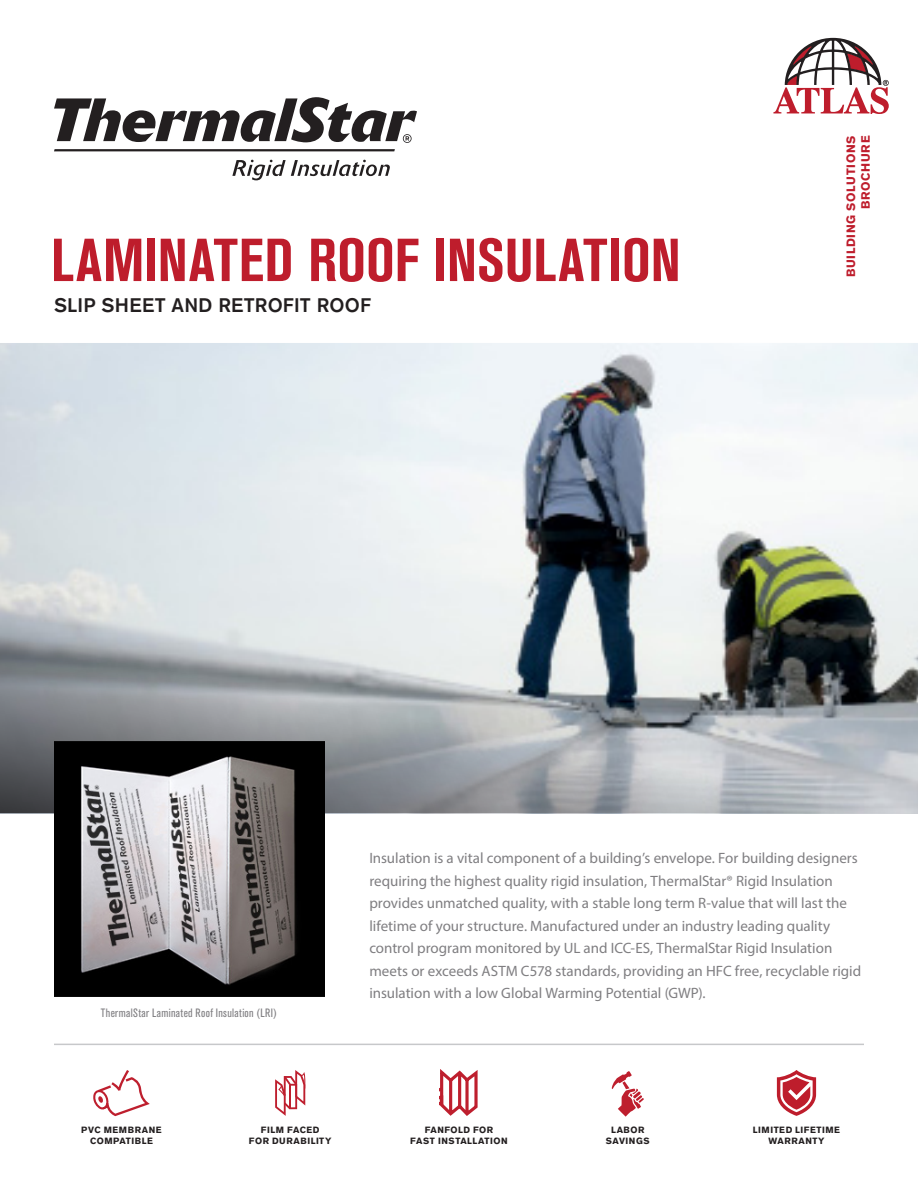
<style>
.page{position:relative;width:918px;height:1188px;background:#fff}
.page>*{position:absolute;margin:0;border:0;box-sizing:border-box;transform-origin:0 0}
.Headline{font:700 condensed 60px "Akzidenz Grotesk BE";color:#be1d2c}
.Light_Subhead{font:500 19.5px "Akzidenz Grotesk BE";letter-spacing:.01em;color:#231f20}
.Body_Copy{font:15px/22.5px "Myriad Pro";color:#7f7e81}
.t1{font:condensed 12px "Akzidenz Grotesk BE";letter-spacing:.03em;color:#7f7e81}
.t2{font:700 12px/14.4px "Akzidenz Grotesk BE";letter-spacing:.055em;color:#be1d2c;text-align:right}
.Icon_Descriptor{font:700 9px/10.8px "Akzidenz Grotesk BE";letter-spacing:.06em;color:#231f20;text-align:center}
</style>
<div class="page">
<svg style="left:0;top:343px;width:918px;height:470px"></svg>
<img style="left:54px;top:742px;width:270px;height:255px">
<hr style="left:54px;top:1044px;width:810px;height:1px;background:#c7c8ca">
<svg style="left:777px;top:1070px;width:39px;height:46px"></svg>
<svg style="left:612px;top:1071px;width:32px;height:46px"></svg>
<svg style="left:440px;top:1070px;width:38px;height:46px"></svg>
<svg style="left:93px;top:1070px;width:57px;height:46px"></svg>
<svg style="left:275px;top:1070px;width:30px;height:46px"></svg>
<svg style="left:773px;top:38px;width:116px;height:76px"></svg>
<svg style="left:232px;top:160px;width:158px;height:20px"></svg>
<svg style="left:54px;top:97px;width:363px;height:46px"></svg>
<svg style="left:54px;top:149px;width:341px;height:2px"></svg>
<p class="Headline" style="left:51px;top:226px;width:631px">LAMINATED ROOF INSULATION</p>
<p class="Light_Subhead" style="left:54px;top:293px;width:318px">SLIP SHEET AND RETROFIT ROOF</p>
<p class="t2" style="left:844px;top:277px;width:143px;rotate:-90deg">BUILDING SOLUTIONS<br>BROCHURE</p>
<p class="t1" style="left:101px;top:1006px;width:178px">ThermalStar Laminated Roof Insulation (LRI)</p>
<p class="Body_Copy" style="left:369px;top:847px;width:493px">Insulation is a vital component of a building’s envelope. For building designers requiring the highest quality rigid insulation, ThermalStar® Rigid Insulation provides unmatched quality, with a stable long term R-value that will last the lifetime of your structure. Manufactured under an industry leading quality control program monitored by UL and ICC-ES, ThermalStar Rigid Insulation meets or exceeds ASTM C578 standards, providing an HFC free, recyclable rigid insulation with a low Global Warming Potential (GWP).</p>
<p class="Icon_Descriptor" style="left:81px;top:1125px;width:82px">PVC MEMBRANE<br>COMPATIBLE</p>
<p class="Icon_Descriptor" style="left:606px;top:1125px;width:45px">LABOR<br>SAVINGS</p>
<p class="Icon_Descriptor" style="left:249px;top:1125px;width:84px">FILM FACED<br>FOR DURABILITY</p>
<p class="Icon_Descriptor" style="left:410px;top:1125px;width:99px">FANFOLD FOR<br>FAST INSTALLATION</p>
<p class="Icon_Descriptor" style="left:753px;top:1125px;width:89px">LIMITED LIFETIME<br>WARRANTY</p>
</div>
